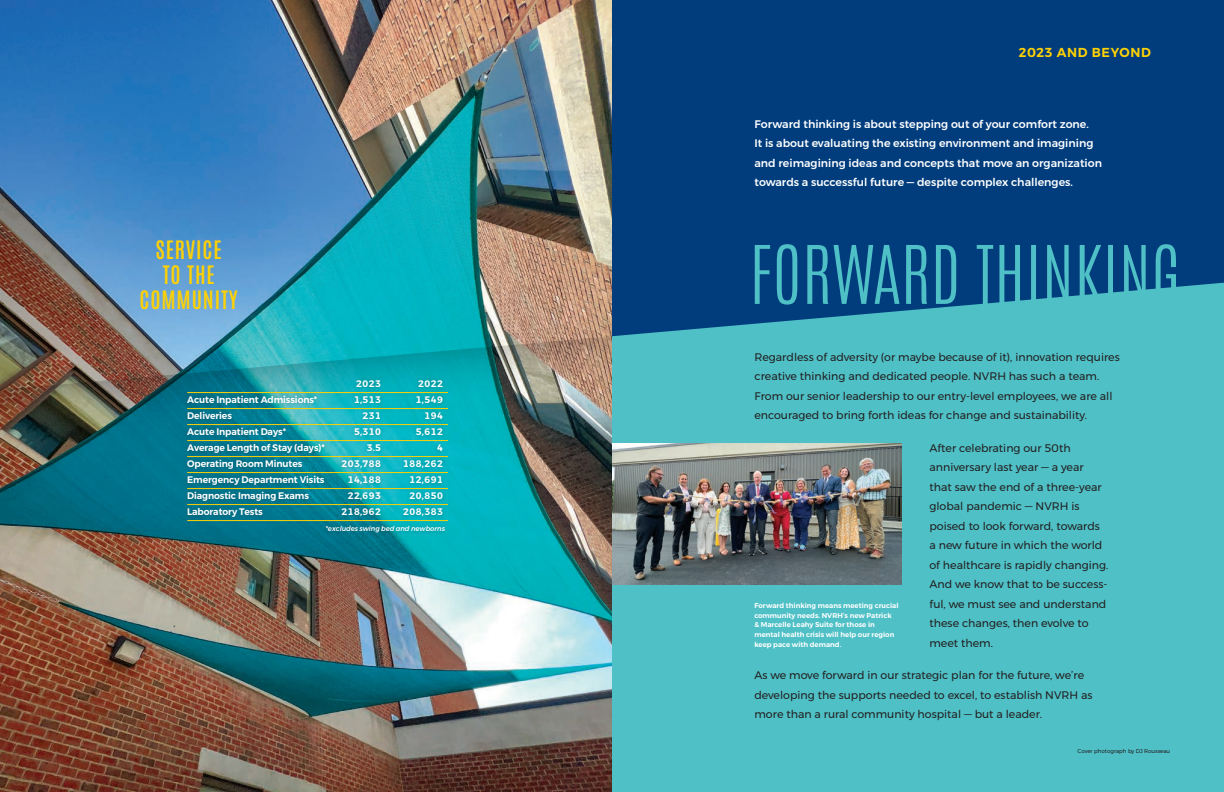
<style>
.page{position:relative;width:1224px;height:792px;background:#fff}
.page>*{position:absolute;margin:0;border:0;box-sizing:border-box;transform-origin:0 0}
.H2-Antonio{font:21.6px/25.2px "Antonio";letter-spacing:.04em;color:#fed105;text-align:center}
.Normal_Donor_Smaller_Stories{font:600 13px "Montserrat";letter-spacing:.05em;color:#fed105}
.Theme_Intro_text{font:11px/19.5px "Montserrat";color:#231f20}
.Theme_Intro_text-2{font:500 11px/19.5px "Montserrat";color:#fff}
.IFC-Service_Chart-Normal{font:600 9.5px "Montserrat";letter-spacing:-.01em;color:#fff}
.Captions_KO{font:600 7px/9.8px "Montserrat";color:#fff}
.IFC-Service_Chart-Normal-2{font:italic 500 7px "Montserrat";letter-spacing:-.01em;color:#fff}
.Credits{font:5.5px "Montserrat";color:#231f20}
</style>
<div class="page">
<img style="left:0;top:437px;width:612px;height:355px">
<div style="left:0;top:0;width:661px;height:437px;background:#000005;opacity:.35"></div>
<img style="left:0;top:0;width:612px;height:390px">
<div style="left:612px;top:127px;width:612px;height:665px;background:#4fc0c6"></div>
<div style="left:183px;top:376px;width:268px;height:161px;background:#231f20;opacity:.3"></div>
<hr style="left:187px;top:392px;width:261px;height:1px;background:#fed105">
<hr style="left:187px;top:408px;width:261px;height:1px;background:#fed105">
<hr style="left:187px;top:424px;width:261px;height:1px;background:#fed105">
<hr style="left:187px;top:440px;width:261px;height:1px;background:#fed105">
<hr style="left:187px;top:456px;width:261px;height:1px;background:#fed105">
<hr style="left:187px;top:472px;width:261px;height:1px;background:#fed105">
<hr style="left:187px;top:488px;width:261px;height:1px;background:#fed105">
<hr style="left:187px;top:504px;width:261px;height:1px;background:#fed105">
<hr style="left:187px;top:520px;width:261px;height:1px;background:#fed105">
<svg style="left:612px;top:0;width:612px;height:336px;background:#084983"></svg>
<img style="left:612px;top:443px;width:290px;height:141px">
<p class="H2-Antonio" style="left:140px;top:237px;width:100px">SERVICE<br>TO THE<br>COMMUNITY</p>
<p class="IFC-Service_Chart-Normal" style="left:356px;top:377px;width:27px">2023</p>
<p class="IFC-Service_Chart-Normal" style="left:418px;top:377px;width:27px">2022</p>
<p class="IFC-Service_Chart-Normal" style="left:187px;top:393px;width:132px">Acute Inpatient Admissions*</p>
<p class="IFC-Service_Chart-Normal" style="left:354px;top:393px;width:29px">1,513</p>
<p class="IFC-Service_Chart-Normal" style="left:416px;top:393px;width:29px">1,549</p>
<p class="IFC-Service_Chart-Normal" style="left:187px;top:409px;width:46px">Deliveries</p>
<p class="IFC-Service_Chart-Normal" style="left:362px;top:409px;width:21px">231</p>
<p class="IFC-Service_Chart-Normal" style="left:424px;top:409px;width:21px">194</p>
<p class="IFC-Service_Chart-Normal" style="left:187px;top:425px;width:100px">Acute Inpatient Days*</p>
<p class="IFC-Service_Chart-Normal" style="left:354px;top:425px;width:29px">5,310</p>
<p class="IFC-Service_Chart-Normal" style="left:416px;top:425px;width:29px">5,612</p>
<p class="IFC-Service_Chart-Normal" style="left:187px;top:441px;width:139px">Average Length of Stay (days)*</p>
<p class="IFC-Service_Chart-Normal" style="left:366px;top:441px;width:16px">3.5</p>
<p class="IFC-Service_Chart-Normal" style="left:437px;top:441px;width:8px">4</p>
<p class="IFC-Service_Chart-Normal" style="left:187px;top:457px;width:117px">Operating Room Minutes</p>
<p class="IFC-Service_Chart-Normal" style="left:341px;top:457px;width:42px">203,788</p>
<p class="IFC-Service_Chart-Normal" style="left:403px;top:457px;width:42px">188,262</p>
<p class="IFC-Service_Chart-Normal" style="left:187px;top:473px;width:139px">Emergency Department Visits</p>
<p class="IFC-Service_Chart-Normal" style="left:347px;top:473px;width:35px">14,188</p>
<p class="IFC-Service_Chart-Normal" style="left:409px;top:473px;width:35px">12,691</p>
<p class="IFC-Service_Chart-Normal" style="left:187px;top:489px;width:123px">Diagnostic Imaging Exams</p>
<p class="IFC-Service_Chart-Normal" style="left:347px;top:489px;width:35px">22,693</p>
<p class="IFC-Service_Chart-Normal" style="left:409px;top:489px;width:35px">20,850</p>
<p class="IFC-Service_Chart-Normal" style="left:187px;top:505px;width:77px">Laboratory Tests</p>
<p class="IFC-Service_Chart-Normal" style="left:341px;top:505px;width:42px">218,962</p>
<p class="IFC-Service_Chart-Normal" style="left:403px;top:505px;width:42px">208,383</p>
<p class="IFC-Service_Chart-Normal-2" style="left:326px;top:524px;width:121px">*excludes swing bed and newborns</p>
<p class="Normal_Donor_Smaller_Stories" style="left:1019px;top:42px;width:134px">2023 AND BEYOND</p>
<p class="Theme_Intro_text-2" style="left:754px;top:114px;width:349px">Forward thinking is about stepping out of your comfort zone.<br>It is about evaluating the existing environment and imagining and reimagining ideas and concepts that move an organization towards a successful future — despite complex challenges.</p>
<p class="Theme_Intro_text" style="left:754px;top:347px;width:367px">Regardless of adversity (or maybe because of it), innovation requires creative thinking and dedicated people. NVRH has such a team.<br>From our senior leadership to our entry-level employees, we are all encouraged to bring forth ideas for change and sustainability.</p>
<p class="Theme_Intro_text" style="left:930px;top:438px;width:180px">After celebrating our 50th anniversary last year — a year that saw the end of a three-year global pandemic — NVRH is poised to look forward, towards a new future in which the world of healthcare is rapidly changing.<br>And we know that to be success&shy;ful, we must see and understand these changes, then evolve to meet them.</p>
<p class="Theme_Intro_text" style="left:754px;top:665px;width:340px">As we move forward in our strategic plan for the future, we’re developing the supports needed to excel, to establish NVRH as more than a rural community hospital — but a leader.</p>
<p class="Captions_KO" style="left:754px;top:600px;width:146px">Forward thinking means meeting crucial community needs. NVRH’s new Patrick<br>&amp; Marcelle Leahy Suite for those in mental health crisis will help our region keep pace with demand.</p>
<p class="Credits" style="left:1078px;top:747px;width:94px">Cover photograph by DJ Rousseau</p>
</div>
